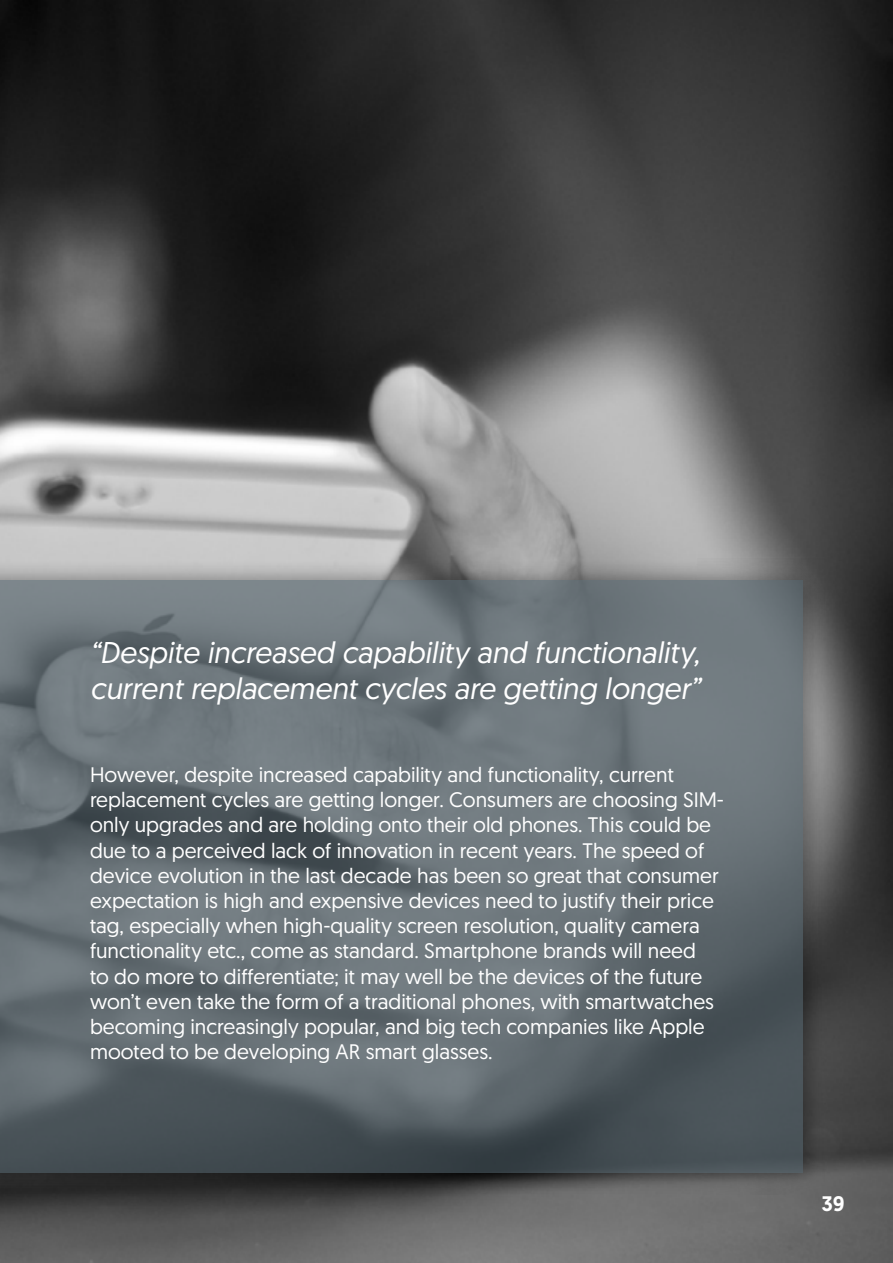
<style>
.page{position:relative;width:893px;height:1263px;background:#fff}
.page>*{position:absolute;margin:0;border:0;box-sizing:border-box;transform-origin:0 0}
.t1{font:italic 30px/36px "Geomanist";color:#fff}
.t2{font:21px/25.2px "Geomanist";color:#fff}
.t3{font:500 21px "Geomanist";color:#fff}
</style>
<div class="page">
<img style="left:0;top:0;width:893px;height:1263px">
<div style="left:0;top:558px;width:825px;height:636px;background:#000;opacity:.69"></div>
<svg style="left:0;top:580px;width:803px;height:593px;background:#636d72"></svg>
<h1 class="t1" style="left:90px;top:633px;width:612px">“Despite increased capability and functionality, current replacement cycles are getting longer”</h1>
<p class="t2" style="left:90px;top:761px;width:636px">However, despite increased capability and functionality, current replacement cycles are getting longer. Consumers are choosing SIM&shy;only upgrades and are holding onto their old phones. This could be due to a perceived lack of innovation in recent years. The speed of device evolution in the last decade has been so great that consumer expectation is high and expensive devices need to justify their price tag, especially when high-quality screen resolution, quality camera functionality etc., come as standard. Smartphone brands will need<br>to do more to differentiate; it may well be the devices of the future won’t even take the form of a traditional phones, with smartwatches becoming increasingly popular, and big tech companies like Apple mooted to be developing AR smart glasses.</p>
<p class="t3" style="left:821px;top:1189px;width:25px">39</p>
</div>
